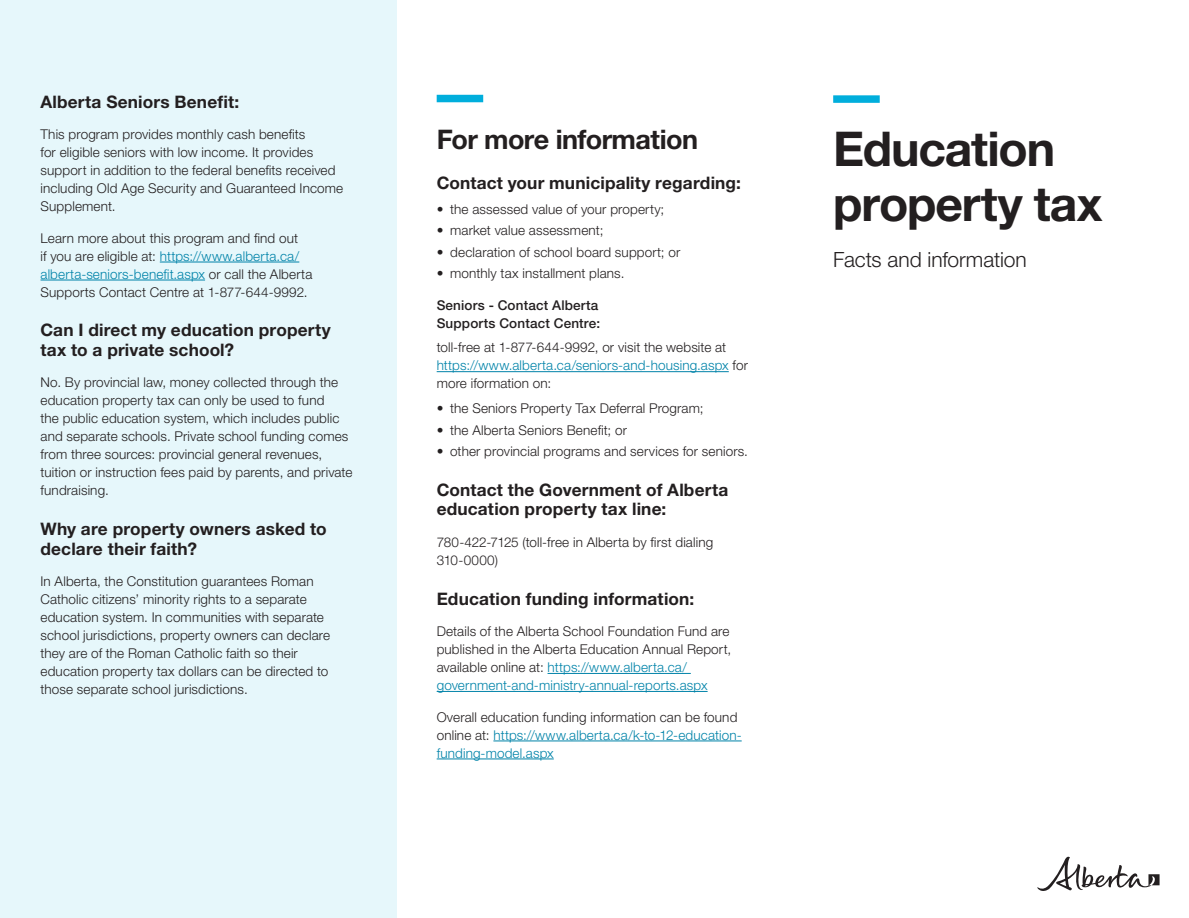
<style>
.page{position:relative;width:1189px;height:918px;background:#fff}
.page>*{position:absolute;margin:0;border:0;box-sizing:border-box;transform-origin:0 0}
.t1{font:700 48px/55.5px "Helvetica Neue LT Std";letter-spacing:-.025em;color:#231f20}
.Heading{font:700 27px "Helvetica Neue LT Std";letter-spacing:-.02em;color:#231f20}
.Subtitle{font:300 21px "Helvetica Neue LT Std";letter-spacing:-.005em;color:#231f20}
.Subheading_1{font:700 17.25px/19.5px "Helvetica Neue LT Std";letter-spacing:.01em;color:#231f20}
.Body_Copy{font:300 13.5px/18px "Helvetica Neue LT Std";letter-spacing:.01em;color:#231f20}
.Body_Copy-2{font:300 13.5px/18px "Helvetica Neue LT Std";letter-spacing:.01em;color:#0083a9}
.Subheading_2{font:500 13.5px/18px "Helvetica Neue LT Std";letter-spacing:.01em;color:#231f20}
.s1{color:#0083a9}
.s2{color:#231f20}
</style>
<div class="page">
<div style="left:833px;top:95px;width:46px;height:8px;background:#00aedc"></div>
<div style="left:0;top:0;width:396px;height:918px;background:#e6f7fb"></div>
<hr style="left:160px;top:262px;width:139px;height:1px;background:#0083a9">
<hr style="left:40px;top:280px;width:165px;height:1px;background:#0083a9">
<div style="left:436px;top:95px;width:47px;height:7px;background:#00aedc"></div>
<hr style="left:436px;top:371px;width:292px;height:1px;background:#0083a9">
<hr style="left:547px;top:673px;width:143px;height:1px;background:#0083a9">
<hr style="left:436px;top:691px;width:271px;height:1px;background:#0083a9">
<hr style="left:493px;top:741px;width:248px;height:1px;background:#0083a9">
<hr style="left:436px;top:759px;width:117px;height:1px;background:#0083a9">
<svg style="left:1037px;top:856px;width:122px;height:35px"></svg>
<p class="Subheading_1" style="left:40px;top:91px;width:200px">Alberta Seniors Benefit:</p>
<p class="Body_Copy" style="left:40px;top:125px;width:304px">This program provides monthly cash benefits<br>for eligible seniors with low income. It provides support in addition to the federal benefits received including Old Age Security and Guaranteed Income Supplement.</p>
<p class="Body_Copy" style="left:40px;top:229px;width:273px">Learn more about this program and find out<br>if you are eligible at: <span class="s1">https://www.alberta.ca/ alberta-seniors-benefit.aspx</span> or call the Alberta Supports Contact Centre at 1-877-644-9992.</p>
<p class="Subheading_1" style="left:40px;top:320px;width:292px">Can I direct my education property tax to a private school?</p>
<p class="Body_Copy" style="left:40px;top:373px;width:313px">No. By provincial law, money collected through the education property tax can only be used to fund<br>the public education system, which includes public and separate schools. Private school funding comes from three sources: provincial general revenues, tuition or instruction fees paid by parents, and private fundraising.</p>
<p class="Subheading_1" style="left:40px;top:519px;width:287px">Why are property owners asked to declare their faith?</p>
<p class="Body_Copy" style="left:40px;top:572px;width:291px">In Alberta, the Constitution guarantees Roman Catholic citizens’ minority rights to a separate education system. In communities with separate school jurisdictions, property owners can declare they are of the Roman Catholic faith so their education property tax dollars can be directed to those separate school jurisdictions.</p>
<p class="Heading" style="left:436px;top:123px;width:263px">For more information</p>
<p class="Subheading_1" style="left:436px;top:173px;width:306px">Contact your municipality regarding:</p>
<p class="Body_Copy" style="left:436px;top:199px;width:229px">• the assessed value of your property;</p>
<p class="Body_Copy" style="left:436px;top:221px;width:168px">• market value assessment;</p>
<p class="Body_Copy" style="left:436px;top:242px;width:245px">• declaration of school board support; or</p>
<p class="Body_Copy" style="left:436px;top:264px;width:189px">• monthly tax installment plans.</p>
<p class="Subheading_2" style="left:436px;top:296px;width:165px">Seniors - Contact Alberta<br>Supports Contact Centre:</p>
<p class="Body_Copy" style="left:436px;top:338px;width:313px">toll-free at 1-877-644-9992, or visit the website at <span class="s1">https://www.alberta.ca/seniors-and-housing.aspx</span> for more iformation on:</p>
<p class="Body_Copy" style="left:436px;top:399px;width:268px">• the Seniors Property Tax Deferral Program;</p>
<p class="Body_Copy" style="left:436px;top:421px;width:192px">• the Alberta Seniors Benefit; or</p>
<p class="Body_Copy" style="left:436px;top:442px;width:313px">• other provincial programs and services for seniors.</p>
<p class="Subheading_1" style="left:436px;top:480px;width:293px">Contact the Government of Alberta education property tax line:</p>
<p class="Body_Copy" style="left:436px;top:533px;width:278px">780-422-7125 (toll-free in Alberta by first dialing<br>310-0000)</p>
<p class="Subheading_1" style="left:436px;top:588px;width:259px">Education funding information:</p>
<p class="Body_Copy" style="left:436px;top:622px;width:296px">Details of the Alberta School Foundation Fund are published in the Alberta Education Annual Report, available online at: <span class="s1">https://www.alberta.ca/ government-and-ministry-annual-reports.aspx</span></p>
<p class="Body_Copy-2" style="left:436px;top:708px;width:306px"><span class="s2">Overall education funding information can be found online at:</span> https://www.alberta.ca/k-to-12-education&shy;funding-model.aspx</p>
<p class="t1" style="left:833px;top:120px;width:271px">Education property tax</p>
<p class="Subtitle" style="left:833px;top:247px;width:195px">Facts and information</p>
</div>
